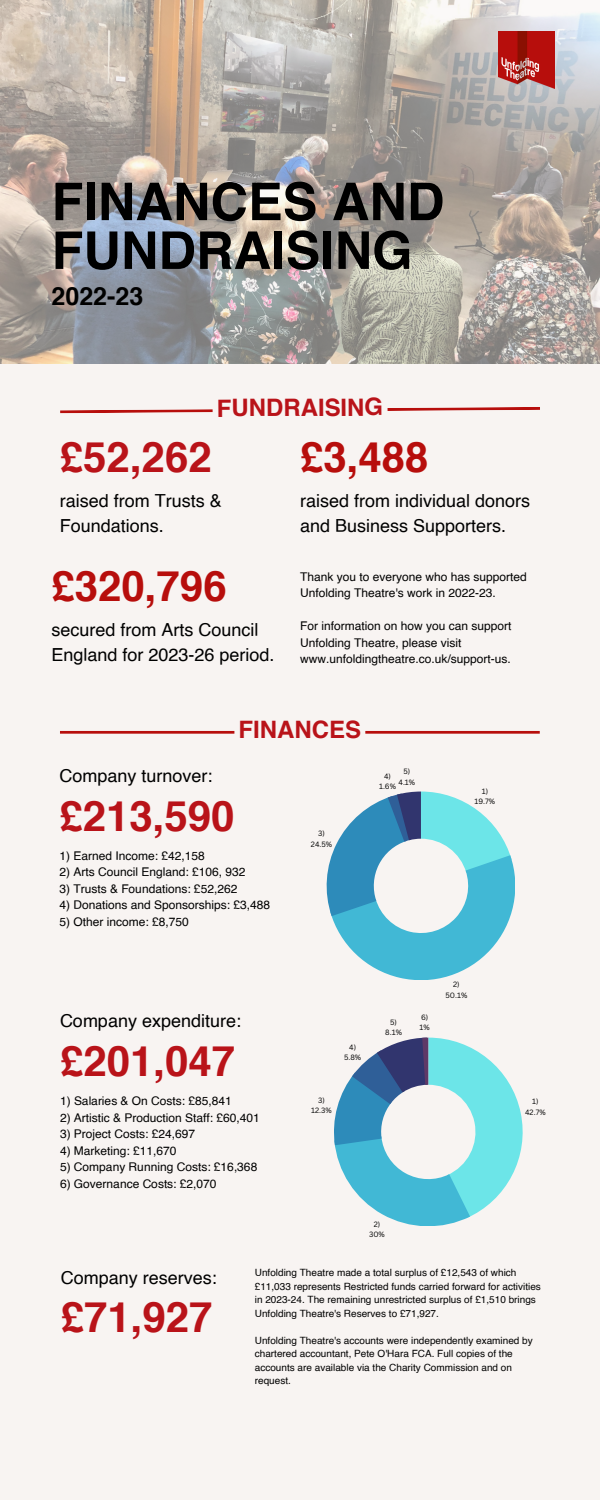
<style>
.page{position:relative;width:600px;height:1500px;background:#f8f4f2}
.page>*{position:absolute;margin:0;border:0;box-sizing:border-box;transform-origin:0 0}
.t1{font:700 52px/48.8px "Helvetica";color:#000}
.t2{font:700 42px "Helvetica";color:#b91319}
.t3{font:700 42px "Helvetica";color:#b70e0c}
.t4{font:700 25px "Helvetica";color:#000}
.t5{font:700 24px "Helvetica";letter-spacing:-.005em;color:#b91319}
.t6{font:18px/24.8px "Helvetica";color:#000}
.t7{font:12px/16.5px "Helvetica";color:#000}
.t8{font:10px/13.5px "Helvetica";color:#000}
.t9{font:7.5px "Canva Sans";color:#000}
</style>
<div class="page">
<img style="left:0;top:0;width:600px;height:364px">
<img style="left:499px;top:32px;width:56px;height:56px">
<svg style="left:60px;top:407px;width:480px;height:6px"></svg>
<svg style="left:60px;top:731px;width:480px;height:3px"></svg>
<svg style="left:327px;top:792px;width:188px;height:188px"></svg>
<svg style="left:334px;top:1038px;width:189px;height:188px"></svg>
<p class="t1" style="left:52px;top:182px;width:394px">FINANCES AND<br>FUNDRAISING</p>
<p class="t4" style="left:52px;top:286px;width:93px">2022-23</p>
<p class="t5" style="left:217px;top:397px;width:168px">FUNDRAISING</p>
<p class="t2" style="left:60px;top:440px;width:153px">£52,262</p>
<p class="t6" style="left:60px;top:490px;width:163px">raised from Trusts &amp;<br>Foundations.</p>
<p class="t3" style="left:52px;top:569px;width:177px">£320,796</p>
<p class="t6" style="left:52px;top:619px;width:225px">secured from Arts Council<br>England for 2023-26 period.</p>
<p class="t3" style="left:300px;top:440px;width:130px">£3,488</p>
<p class="t6" style="left:300px;top:490px;width:232px">raised from individual donors and Business Supporters.</p>
<p class="t7" style="left:300px;top:569px;width:228px">Thank you to everyone who has supported<br>Unfolding Theatre's work in 2022-23.</p>
<p class="t7" style="left:300px;top:619px;width:213px">For information on how you can support<br>Unfolding Theatre, please visit www.unfoldingtheatre.co.uk/support-us.</p>
<p class="t5" style="left:239px;top:720px;width:124px">FINANCES</p>
<p class="t6" style="left:59px;top:765px;width:154px">Company turnover:</p>
<p class="t2" style="left:59px;top:798px;width:177px">£213,590</p>
<p class="t7" style="left:59px;top:848px;width:147px">1) Earned Income: £42,158</p>
<p class="t7" style="left:59px;top:865px;width:187px">2) Arts Council England: £106, 932</p>
<p class="t7" style="left:59px;top:881px;width:179px">3) Trusts &amp; Foundations: £52,262</p>
<p class="t7" style="left:59px;top:898px;width:212px">4) Donations and Sponsorships: £3,488</p>
<p class="t7" style="left:59px;top:914px;width:131px">5) Other income: £8,750</p>
<p class="t9" style="left:318px;top:828px;width:8px">3)</p>
<p class="t9" style="left:311px;top:839px;width:23px">24.5%</p>
<p class="t9" style="left:403px;top:766px;width:8px">5)</p>
<p class="t9" style="left:399px;top:777px;width:18px">4.1%</p>
<p class="t9" style="left:384px;top:771px;width:8px">4)</p>
<p class="t9" style="left:379px;top:781px;width:19px">1.6%</p>
<p class="t9" style="left:482px;top:786px;width:8px">1)</p>
<p class="t9" style="left:475px;top:796px;width:22px">19.7%</p>
<p class="t6" style="left:60px;top:1010px;width:183px">Company expenditure:</p>
<p class="t2" style="left:60px;top:1043px;width:177px">£201,047</p>
<p class="t7" style="left:60px;top:1094px;width:173px">1) Salaries &amp; On Costs: £85,841</p>
<p class="t7" style="left:60px;top:1110px;width:201px">2) Artistic &amp; Production Staff: £60,401</p>
<p class="t7" style="left:60px;top:1127px;width:137px">3) Project Costs: £24,697</p>
<p class="t7" style="left:60px;top:1143px;width:118px">4) Marketing: £11,670</p>
<p class="t7" style="left:60px;top:1160px;width:199px">5) Company Running Costs: £16,368</p>
<p class="t7" style="left:60px;top:1176px;width:158px">6) Governance Costs: £2,070</p>
<p class="t9" style="left:349px;top:1042px;width:8px">4)</p>
<p class="t9" style="left:344px;top:1052px;width:19px">5.8%</p>
<p class="t9" style="left:318px;top:1095px;width:8px">3)</p>
<p class="t9" style="left:311px;top:1105px;width:22px">12.3%</p>
<p class="t9" style="left:390px;top:1017px;width:8px">5)</p>
<p class="t9" style="left:385px;top:1027px;width:18px">8.1%</p>
<p class="t9" style="left:421px;top:1011px;width:9px">6)</p>
<p class="t9" style="left:420px;top:1022px;width:12px">1%</p>
<p class="t9" style="left:453px;top:979px;width:8px">2)</p>
<p class="t9" style="left:446px;top:990px;width:23px">50.1%</p>
<p class="t9" style="left:374px;top:1219px;width:8px">2)</p>
<p class="t9" style="left:369px;top:1229px;width:17px">30%</p>
<p class="t9" style="left:532px;top:1096px;width:8px">1)</p>
<p class="t9" style="left:525px;top:1107px;width:22px">42.7%</p>
<p class="t6" style="left:61px;top:1266px;width:158px">Company reserves:</p>
<p class="t2" style="left:61px;top:1300px;width:153px">£71,927</p>
<p class="t8" style="left:255px;top:1267px;width:288px">Unfolding Theatre made a total surplus of £12,543 of which £11,033 represents Restricted funds carried forward for activities in 2023-24. The remaining unrestricted surplus of £1,510 brings Unfolding Theatre's Reserves to £71,927.</p>
<p class="t8" style="left:255px;top:1334px;width:280px">Unfolding Theatre's accounts were independently examined by chartered accountant, Pete O'Hara FCA. Full copies of the accounts are available via the Charity Commission and on request.</p>
</div>
